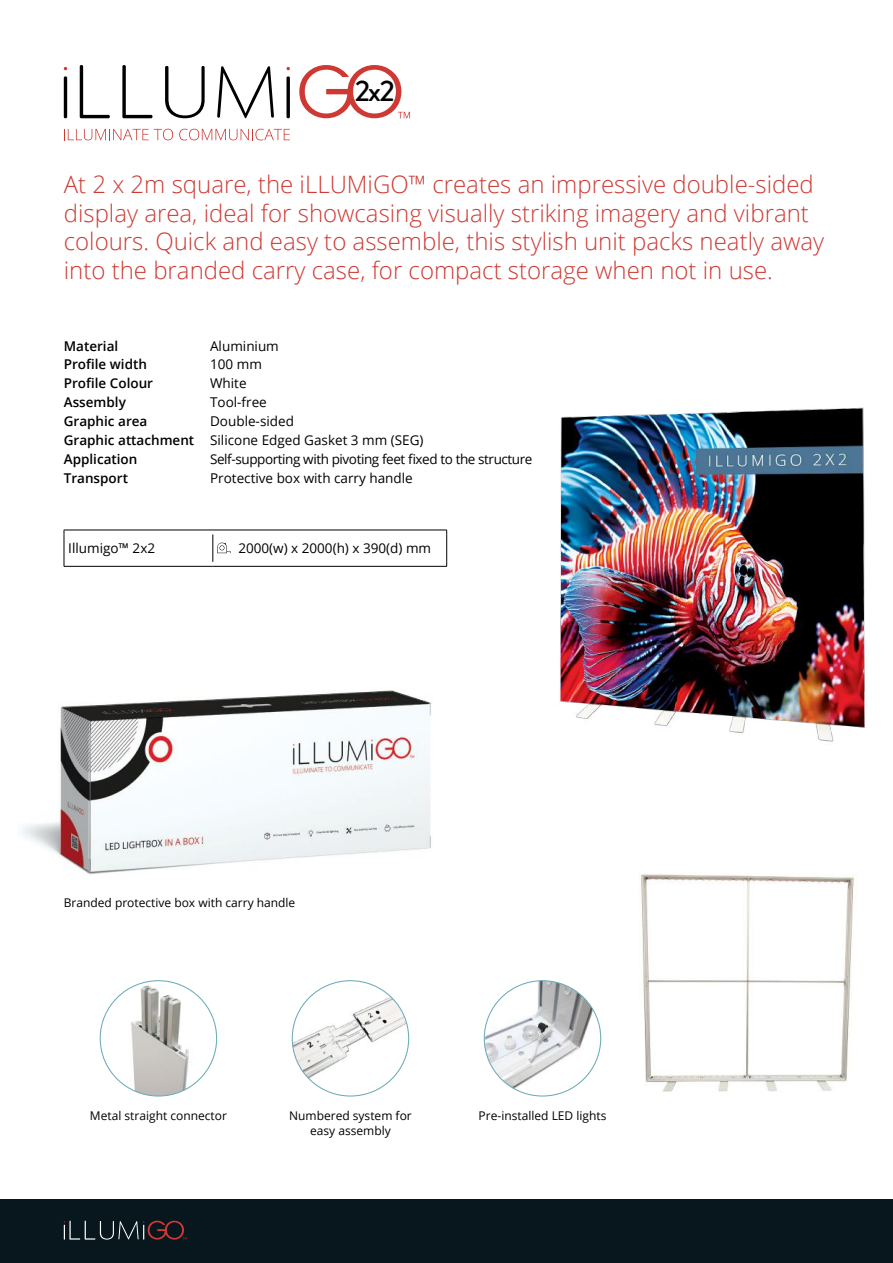
<style>
.page{position:relative;width:893px;height:1263px;background:#fff}
.page>*{position:absolute;margin:0;border:0;box-sizing:border-box;transform-origin:0 0}
.t1{font:500 29.7px "Brandon Grotesque";color:#000}
.t2{font:300 24px/28.8px "Open Sans";color:#ce3934}
.t3{font:13.5px/18.9px "Open Sans";color:#000}
.t4{font:600 13.5px "Open Sans";color:#000}
.t5{font:13.5px "Open Sans";letter-spacing:-.03em;color:#000}
.t6{font:12px/14.4px "Open Sans";color:#000;text-align:center}
.s1{font-weight:600}
</style>
<div class="page">
<div style="left:0;top:1199px;width:893px;height:64px;background:#08161d"></div>
<svg style="left:64px;top:1221px;width:123px;height:18px"></svg>
<svg style="left:64px;top:129px;width:109px;height:11px"></svg>
<svg style="left:179px;top:129px;width:111px;height:11px"></svg>
<svg style="left:299px;top:65px;width:111px;height:53px"></svg>
<svg style="left:165px;top:66px;width:40px;height:52px"></svg>
<hr style="left:64px;top:76px;width:3px;height:42px;background:#000">
<svg style="left:80px;top:65px;width:30px;height:53px"></svg>
<svg style="left:122px;top:65px;width:31px;height:53px"></svg>
<svg style="left:286px;top:76px;width:4px;height:42px"></svg>
<svg style="left:286px;top:67px;width:4px;height:3px"></svg>
<svg style="left:217px;top:66px;width:57px;height:52px"></svg>
<img style="left:560px;top:407px;width:305px;height:335px">
<img style="left:639px;top:873px;width:216px;height:219px">
<hr style="left:64px;top:530px;width:149px;height:1px;background:#000">
<hr style="left:213px;top:530px;width:234px;height:1px;background:#000">
<svg style="left:64px;top:530px;width:1px;height:36px"></svg>
<svg style="left:446px;top:530px;width:1px;height:36px"></svg>
<hr style="left:64px;top:566px;width:149px;height:1px;background:#000">
<hr style="left:213px;top:566px;width:234px;height:1px;background:#000">
<svg style="left:213px;top:534px;width:18px;height:28px"></svg>
<img style="left:22px;top:690px;width:409px;height:184px">
<img style="left:61px;top:691px;width:369px;height:180px">
<img style="left:100px;top:981px;width:117px;height:115px">
<img style="left:292px;top:982px;width:117px;height:112px">
<img style="left:485px;top:981px;width:108px;height:115px">
<p class="t1" style="left:355px;top:70px;width:42px">2x2</p>
<p class="t2" style="left:64px;top:169px;width:762px">At 2 x 2m square, the iLLUMiGO™ creates an impressive double-sided display area, ideal for showcasing visually striking imagery and vibrant colours. Quick and easy to assemble, this stylish unit packs neatly away into the branded carry case, for compact storage when not in use.</p>
<p class="t4" style="left:64px;top:336px;width:56px">Material</p>
<p class="t3" style="left:210px;top:336px;width:70px">Aluminium</p>
<p class="t4" style="left:64px;top:355px;width:85px">Profile width</p>
<p class="t3" style="left:210px;top:355px;width:53px">100 mm</p>
<p class="t4" style="left:64px;top:374px;width:91px">Profile Colour</p>
<p class="t3" style="left:210px;top:374px;width:38px">White</p>
<p class="t4" style="left:64px;top:393px;width:64px">Assembly</p>
<p class="t3" style="left:210px;top:392px;width:58px">Tool-free</p>
<p class="t4" style="left:64px;top:412px;width:85px">Graphic area</p>
<p class="t3" style="left:64px;top:411px;width:361px;text-indent:146px">Double-sided<br><span class="s1">Graphic attachment</span> Silicone Edged Gasket 3 mm (SEG)<br><span class="s1">Application</span></p>
<p class="t5" style="left:210px;top:449px;width:324px">Self-supporting with pivoting feet fixed to the structure</p>
<p class="t4" style="left:64px;top:468px;width:66px">Transport</p>
<p class="t3" style="left:210px;top:468px;width:204px">Protective box with carry handle</p>
<p class="t3" style="left:68px;top:539px;width:88px">Illumigo™ 2x2</p>
<p class="t3" style="left:238px;top:539px;width:194px">2000(w) x 2000(h) x 390(d) mm</p>
<p class="t6" style="left:64px;top:895px;width:233px">Branded protective box with carry handle</p>
<p class="t6" style="left:90px;top:1108px;width:139px">Metal straight connector</p>
<p class="t6" style="left:289px;top:1108px;width:124px">Numbered system for easy assembly</p>
<p class="t6" style="left:479px;top:1108px;width:129px">Pre-installed LED lights</p>
</div>
